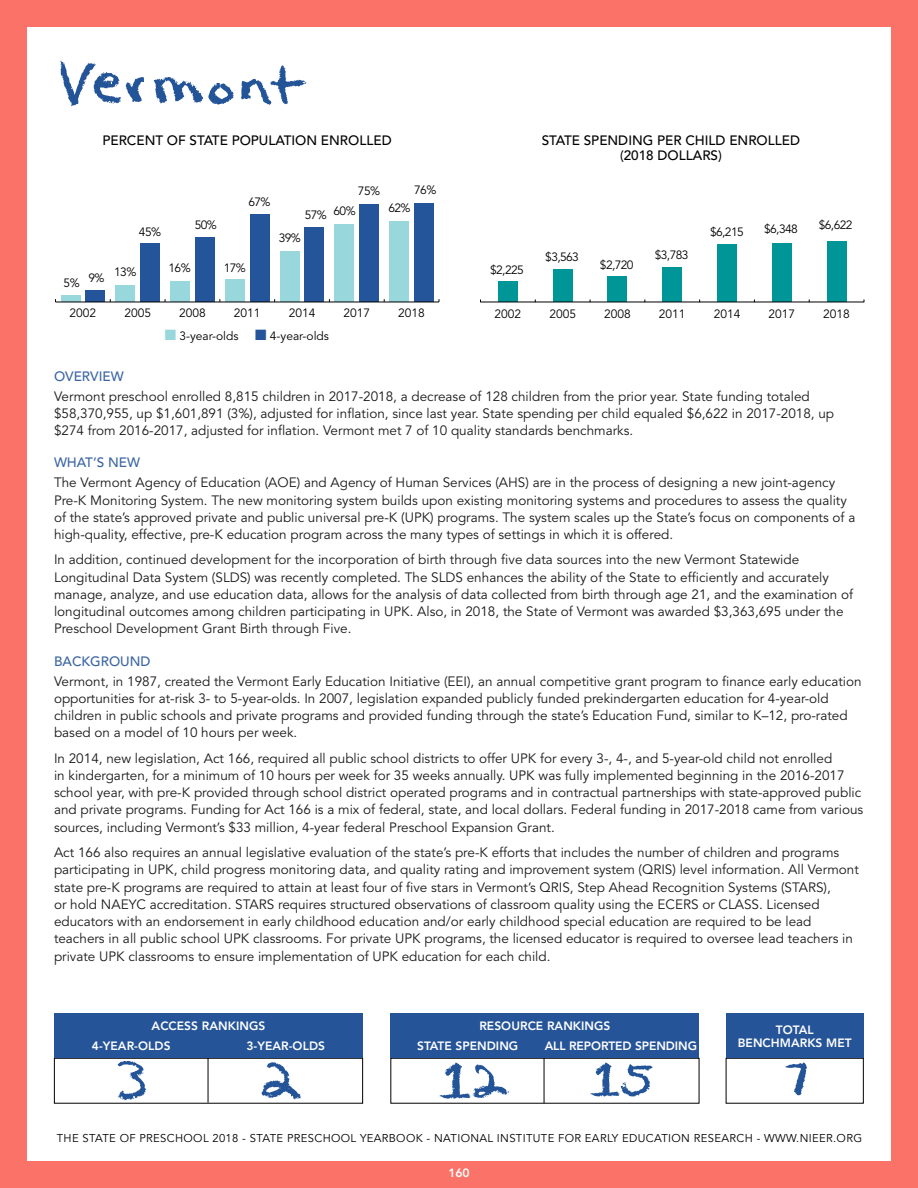
<style>
.page{position:relative;width:918px;height:1188px;background:#fa7268}
.page>*{position:absolute;margin:0;border:0;box-sizing:border-box;transform-origin:0 0}
.t1{font:13.5px/17.2px "Avenir";color:#000}
.t2{font:500 13.5px/15px "Avenir";color:#000;text-align:center}
.t3{font:500 13.5px "Avenir";color:#255498}
.t4{font:12px "Avenir";color:#000}
.t5{font:800 12px/20.1px "Avenir";letter-spacing:.005em;color:#fff}
.t6{font:11.25px "Avenir";letter-spacing:.03em;color:#000}
.s1{color:#98d7dc}
.s2{color:#245499}
</style>
<div class="page">
<div style="left:27px;top:27px;width:864px;height:1134px;background:#fff"></div>
<div style="left:54px;top:1058px;width:309px;height:46px;border:1px solid #000"></div>
<div style="left:390px;top:1058px;width:309px;height:46px;border:1px solid #000"></div>
<div style="left:726px;top:1058px;width:138px;height:46px;border:1px solid #000"></div>
<hr style="left:208px;top:1056px;width:1px;height:47px;background:#000">
<hr style="left:544px;top:1057px;width:1px;height:46px;background:#000">
<div style="left:54px;top:1013px;width:309px;height:45px;background:#255498"></div>
<div style="left:390px;top:1013px;width:309px;height:45px;background:#255498"></div>
<div style="left:726px;top:1013px;width:138px;height:45px;background:#255498"></div>
<svg style="left:60px;top:61px;width:84px;height:45px"></svg>
<svg style="left:153px;top:77px;width:81px;height:28px"></svg>
<svg style="left:241px;top:66px;width:66px;height:39px"></svg>
<div style="left:85px;top:290px;width:20px;height:12px;background:#245499"></div>
<div style="left:140px;top:243px;width:20px;height:59px;background:#245499"></div>
<div style="left:195px;top:237px;width:20px;height:65px;background:#245499"></div>
<div style="left:250px;top:214px;width:19px;height:88px;background:#245499"></div>
<div style="left:304px;top:227px;width:20px;height:75px;background:#245499"></div>
<div style="left:359px;top:204px;width:20px;height:98px;background:#245499"></div>
<div style="left:414px;top:203px;width:20px;height:99px;background:#245499"></div>
<div style="left:61px;top:295px;width:19px;height:7px;background:#98d7dc"></div>
<div style="left:115px;top:285px;width:20px;height:17px;background:#98d7dc"></div>
<div style="left:170px;top:281px;width:20px;height:21px;background:#98d7dc"></div>
<div style="left:225px;top:279px;width:20px;height:23px;background:#98d7dc"></div>
<div style="left:280px;top:251px;width:20px;height:51px;background:#98d7dc"></div>
<div style="left:335px;top:224px;width:19px;height:78px;background:#98d7dc"></div>
<div style="left:389px;top:221px;width:20px;height:81px;background:#98d7dc"></div>
<div style="left:498px;top:281px;width:20px;height:21px;background:#009698"></div>
<div style="left:553px;top:269px;width:20px;height:33px;background:#009698"></div>
<div style="left:608px;top:277px;width:19px;height:25px;background:#009698"></div>
<div style="left:662px;top:267px;width:20px;height:35px;background:#009698"></div>
<div style="left:717px;top:245px;width:20px;height:57px;background:#009698"></div>
<div style="left:772px;top:243px;width:20px;height:59px;background:#009698"></div>
<div style="left:827px;top:241px;width:19px;height:61px;background:#009698"></div>
<hr style="left:55px;top:302px;width:384px;height:1px;background:#000">
<hr style="left:480px;top:302px;width:384px;height:1px;background:#000">
<svg style="left:785px;top:1063px;width:22px;height:32px"></svg>
<svg style="left:118px;top:1062px;width:28px;height:38px"></svg>
<svg style="left:261px;top:1062px;width:40px;height:38px"></svg>
<svg style="left:440px;top:1062px;width:69px;height:37px"></svg>
<svg style="left:591px;top:1062px;width:62px;height:35px"></svg>
<p class="t2" style="left:102px;top:134px;width:291px">PERCENT OF STATE POPULATION ENROLLED</p>
<p class="t2" style="left:542px;top:134px;width:260px">STATE SPENDING PER CHILD ENROLLED (2018 DOLLARS)</p>
<p class="t4" style="left:64px;top:276px;width:18px">5%</p>
<p class="t4" style="left:88px;top:271px;width:18px">9%</p>
<p class="t4" style="left:139px;top:225px;width:24px">45%</p>
<p class="t4" style="left:114px;top:265px;width:24px">13%</p>
<p class="t4" style="left:195px;top:218px;width:24px">50%</p>
<p class="t4" style="left:248px;top:195px;width:24px">67%</p>
<p class="t4" style="left:169px;top:261px;width:24px">16%</p>
<p class="t4" style="left:224px;top:261px;width:24px">17%</p>
<p class="t4" style="left:358px;top:184px;width:24px">75%</p>
<p class="t4" style="left:334px;top:204px;width:24px">60%</p>
<p class="t4" style="left:305px;top:208px;width:24px">57%</p>
<p class="t4" style="left:279px;top:231px;width:24px">39%</p>
<p class="t4" style="left:414px;top:183px;width:24px">76%</p>
<p class="t4" style="left:388px;top:201px;width:24px">62%</p>
<p class="t4" style="left:490px;top:263px;width:35px">$2,225</p>
<p class="t4" style="left:545px;top:250px;width:35px">$3,563</p>
<p class="t4" style="left:600px;top:258px;width:35px">$2,720</p>
<p class="t4" style="left:655px;top:248px;width:35px">$3,783</p>
<p class="t4" style="left:710px;top:225px;width:35px">$6,215</p>
<p class="t4" style="left:764px;top:222px;width:35px">$6,348</p>
<p class="t4" style="left:819px;top:218px;width:35px">$6,622</p>
<p class="t4" style="left:70px;top:306px;width:28px">2002</p>
<p class="t4" style="left:124px;top:306px;width:28px">2005</p>
<p class="t4" style="left:179px;top:306px;width:28px">2008</p>
<p class="t4" style="left:234px;top:306px;width:28px">2011</p>
<p class="t4" style="left:289px;top:306px;width:28px">2014</p>
<p class="t4" style="left:343px;top:306px;width:28px">2017</p>
<p class="t4" style="left:398px;top:306px;width:28px">2018</p>
<p class="t4" style="left:495px;top:307px;width:28px">2002</p>
<p class="t4" style="left:549px;top:307px;width:28px">2005</p>
<p class="t4" style="left:604px;top:307px;width:28px">2008</p>
<p class="t4" style="left:659px;top:307px;width:28px">2011</p>
<p class="t4" style="left:714px;top:307px;width:28px">2014</p>
<p class="t4" style="left:768px;top:307px;width:28px">2017</p>
<p class="t4" style="left:823px;top:307px;width:28px">2018</p>
<p class="t4" style="left:165px;top:329px;width:166px"><span class="s1">■</span> 3-year-olds <span class="s2">■</span> 4-year-olds</p>
<p class="t3" style="left:54px;top:368px;width:71px">OVERVIEW</p>
<p class="t1" style="left:54px;top:388px;width:782px">Vermont preschool enrolled 8,815 children in 2017-2018, a decrease of 128 children from the prior year. State funding totaled $58,370,955, up $1,601,891 (3%), adjusted for inflation, since last year. State spending per child equaled $6,622 in 2017-2018, up $274 from 2016-2017, adjusted for inflation. Vermont met 7 of 10 quality standards benchmarks.</p>
<p class="t3" style="left:54px;top:455px;width:87px">WHAT’S NEW</p>
<p class="t1" style="left:54px;top:474px;width:803px">The Vermont Agency of Education (AOE) and Agency of Human Services (AHS) are in the process of designing a new joint-agency Pre-K Monitoring System. The new monitoring system builds upon existing monitoring systems and procedures to assess the quality of the state’s approved private and public universal pre-K (UPK) programs. The system scales up the State’s focus on components of a high-quality, effective, pre-K education program across the many types of settings in which it is offered.</p>
<p class="t1" style="left:54px;top:552px;width:801px">In addition, continued development for the incorporation of birth through five data sources into the new Vermont Statewide Longitudinal Data System (SLDS) was recently completed. The SLDS enhances the ability of the State to efficiently and accurately manage, analyze, and use education data, allows for the analysis of data collected from birth through age 21, and the examination of longitudinal outcomes among children participating in UPK. Also, in 2018, the State of Vermont was awarded $3,363,695 under the Preschool Development Grant Birth through Five.</p>
<p class="t3" style="left:54px;top:653px;width:98px">BACKGROUND</p>
<p class="t1" style="left:54px;top:673px;width:809px">Vermont, in 1987, created the Vermont Early Education Initiative (EEI), an annual competitive grant program to finance early education opportunities for at-risk 3- to 5-year-olds. In 2007, legislation expanded publicly funded prekindergarten education for 4-year-old children in public schools and private programs and provided funding through the state’s Education Fund, similar to K–12, pro-rated based on a model of 10 hours per week.</p>
<p class="t1" style="left:54px;top:750px;width:811px">In 2014, new legislation, Act 166, required all public school districts to offer UPK for every 3-, 4-, and 5-year-old child not enrolled<br>in kindergarten, for a minimum of 10 hours per week for 35 weeks annually. UPK was fully implemented beginning in the 2016-2017 school year, with pre-K provided through school district operated programs and in contractual partnerships with state-approved public and private programs. Funding for Act 166 is a mix of federal, state, and local dollars. Federal funding in 2017-2018 came from various sources, including Vermont’s $33 million, 4-year federal Preschool Expansion Grant.</p>
<p class="t1" style="left:54px;top:844px;width:806px">Act 166 also requires an annual legislative evaluation of the state’s pre-K efforts that includes the number of children and programs participating in UPK, child progress monitoring data, and quality rating and improvement system (QRIS) level information. All Vermont state pre-K programs are required to attain at least four of five stars in Vermont’s QRIS, Step Ahead Recognition Systems (STARS),<br>or hold NAEYC accreditation. STARS requires structured observations of classroom quality using the ECERS or CLASS. Licensed educators with an endorsement in early childhood education and/or early childhood special education are required to be lead teachers in all public school UPK classrooms. For private UPK programs, the licensed educator is required to oversee lead teachers in private UPK classrooms to ensure implementation of UPK education for each child.</p>
<p class="t5" style="left:92px;top:1016px;width:175px;text-indent:60px">ACCESS RANKINGS<br>4-YEAR-OLDS</p>
<p class="t5" style="left:246px;top:1036px;width:80px">3-YEAR-OLDS</p>
<p class="t5" style="left:417px;top:1016px;width:195px;text-indent:62px">RESOURCE RANKINGS<br>STATE SPENDING</p>
<p class="t5" style="left:545px;top:1036px;width:154px">ALL REPORTED SPENDING</p>
<p class="t5" style="left:738px;top:1023px;width:115px;line-height:13.5px;text-align:center">TOTAL<br>BENCHMARKS MET</p>
<p class="t6" style="left:57px;top:1131px;width:807px">THE STATE OF PRESCHOOL 2018 - STATE PRESCHOOL YEARBOOK - NATIONAL INSTITUTE FOR EARLY EDUCATION RESEARCH - WWW.NIEER.ORG</p>
<p class="t5" style="left:448px;top:1162px;width:23px">160</p>
</div>
